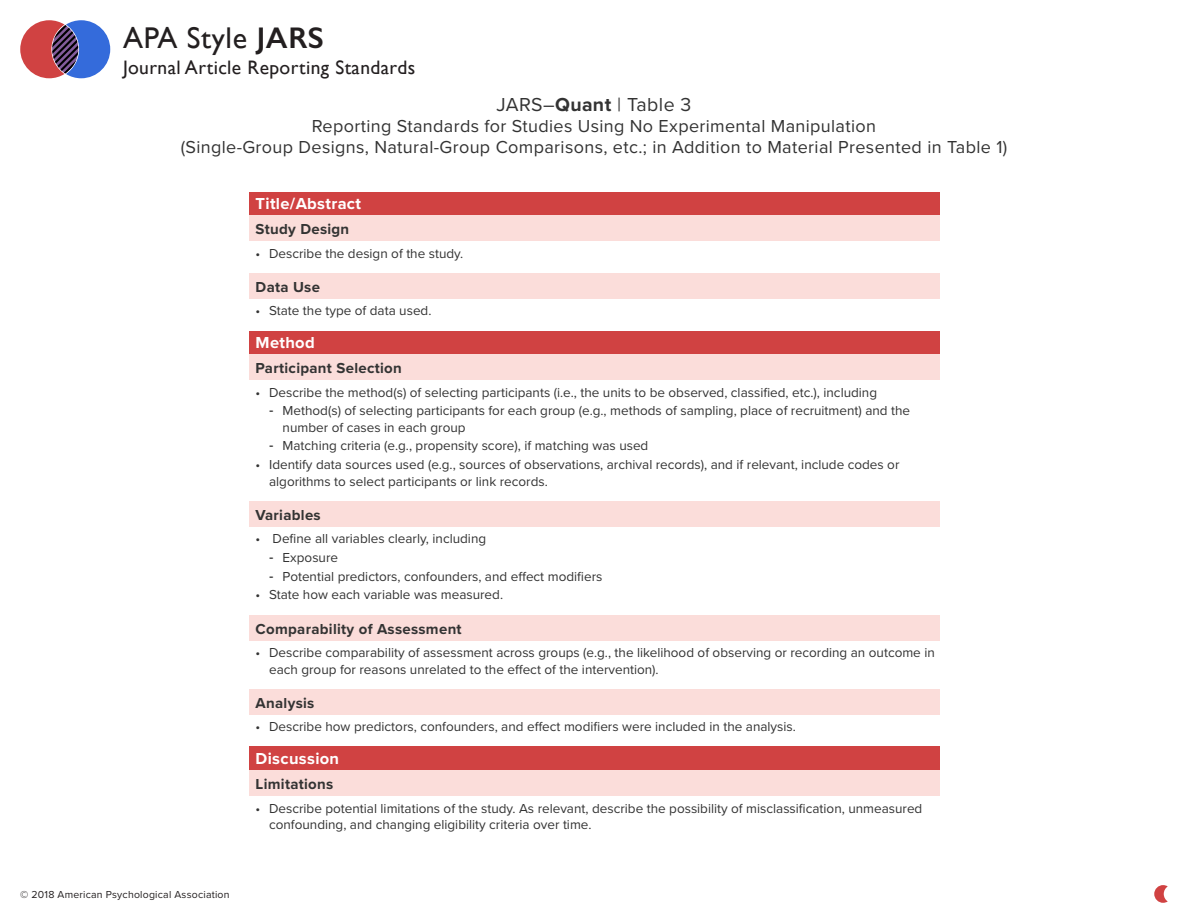
<style>
.page{position:relative;width:1188px;height:918px;background:#fff}
.page>*{position:absolute;margin:0;border:0;box-sizing:border-box;transform-origin:0 0}
.t1{font:30px "Gill Sans";letter-spacing:.02em;color:#231f20}
.t2{font:19.5px "Gill Sans";letter-spacing:.02em;color:#231f20}
.t3{font:19.5px "Proxima Nova";letter-spacing:.02em;color:#333}
.t4{font:18px/21px "Proxima Nova";letter-spacing:.02em;color:#333;text-align:center}
.t5{font:700 16.5px "Proxima Nova";letter-spacing:.02em;color:#fff}
.t6{font:700 15px "Proxima Nova";letter-spacing:.02em;color:#333}
.t7{font:13.5px/18.6px "Proxima Nova";color:#333}
.t8{font:10.5px "Proxima Nova";letter-spacing:.02em;color:#231f20}
.s1{font-weight:600}
.s2{font-weight:700}
.s3{font-family:"Helvetica"}
</style>
<div class="page">
<svg style="left:1154px;top:885px;width:14px;height:18px"></svg>
<svg style="left:20px;top:20px;width:90px;height:58px;background:#8d6d97"></svg>
<div style="left:249px;top:192px;width:690px;height:24px;background:#d04242"></div>
<div style="left:249px;top:216px;width:690px;height:25px;background:#fbddda"></div>
<div style="left:249px;top:273px;width:690px;height:26px;background:#fbddda"></div>
<div style="left:249px;top:331px;width:690px;height:24px;background:#d04242"></div>
<div style="left:249px;top:355px;width:690px;height:25px;background:#fbddda"></div>
<div style="left:249px;top:501px;width:690px;height:26px;background:#fbddda"></div>
<div style="left:249px;top:615px;width:690px;height:25px;background:#fbddda"></div>
<div style="left:249px;top:689px;width:690px;height:25px;background:#fbddda"></div>
<div style="left:249px;top:747px;width:690px;height:24px;background:#d04242"></div>
<div style="left:249px;top:770px;width:690px;height:26px;background:#fbddda"></div>
<h1 class="t1" style="left:123px;top:20px;width:202px">APA Style <span class="s1">JARS</span></h1>
<h2 class="t2" style="left:123px;top:55px;width:293px">Journal Article Reporting Standards</h2>
<h2 class="t3" style="left:497px;top:93px;width:196px">JARS–<span class="s2">Quant</span> | Table 3</h2>
<h3 class="t4" style="left:181px;top:116px;width:828px">Reporting Standards for Studies Using No Experimental Manipulation<br>(Single-Group Designs, Natural-Group Comparisons, etc.; in Addition to Material Presented in Table 1)</h3>
<p class="t8" style="left:20px;top:888px;width:211px">© 2018 American Psychological Association</p>
<p class="t5" style="left:256px;top:194px;width:107px">Title/Abstract</p>
<p class="t6" style="left:256px;top:220px;width:95px">Study Design</p>
<p class="t7" style="left:256px;top:244px;width:209px">• Describe the design of the study.</p>
<p class="t6" style="left:256px;top:278px;width:66px">Data Use</p>
<p class="t7" style="left:256px;top:302px;width:177px">• State the type of data used.</p>
<p class="t5" style="left:256px;top:333px;width:61px">Method</p>
<p class="t6" style="left:256px;top:359px;width:148px">Participant Selection</p>
<p class="t7" style="left:269px;top:383px;width:643px;text-indent:-14px">• Describe the method(s) of selecting participants (i.e., the units to be observed, classified, etc.), including<br><span class="s3">‒</span> Method(s) of selecting participants for each group (e.g., methods of sampling, place of recruitment) and the</p>
<p class="t7" style="left:269px;top:418px;width:381px;text-indent:14px">number of cases in each group<br><span class="s3">‒</span> Matching criteria (e.g., propensity score), if matching was used</p>
<p class="t7" style="left:269px;top:457px;width:632px;line-height:16.5px;text-indent:-14px">• Identify data sources used (e.g., sources of observations, archival records), and if relevant, include codes or algorithms to select participants or link records.</p>
<p class="t6" style="left:256px;top:506px;width:67px">Variables</p>
<p class="t7" style="left:269px;top:530px;width:335px;text-indent:-14px">• Define all variables clearly, including<br><span class="s3">‒</span> Exposure<br><span class="s3">‒</span> Potential predictors, confounders, and effect modifiers</p>
<p class="t7" style="left:256px;top:586px;width:249px">• State how each variable was measured.</p>
<p class="t6" style="left:256px;top:620px;width:208px">Comparability of Assessment</p>
<p class="t7" style="left:269px;top:645px;width:667px;line-height:16.5px;text-indent:-14px">• Describe comparability of assessment across groups (e.g., the likelihood of observing or recording an outcome in each group for reasons unrelated to the effect of the intervention).</p>
<p class="t6" style="left:256px;top:694px;width:60px">Analysis</p>
<p class="t7" style="left:256px;top:718px;width:542px">• Describe how predictors, confounders, and effect modifiers were included in the analysis.</p>
<p class="t5" style="left:256px;top:749px;width:85px">Discussion</p>
<p class="t6" style="left:256px;top:775px;width:79px">Limitations</p>
<p class="t7" style="left:269px;top:800px;width:655px;line-height:16.5px;text-indent:-14px">• Describe potential limitations of the study. As relevant, describe the possibility of misclassification, unmeasured confounding, and changing eligibility criteria over time.</p>
</div>
